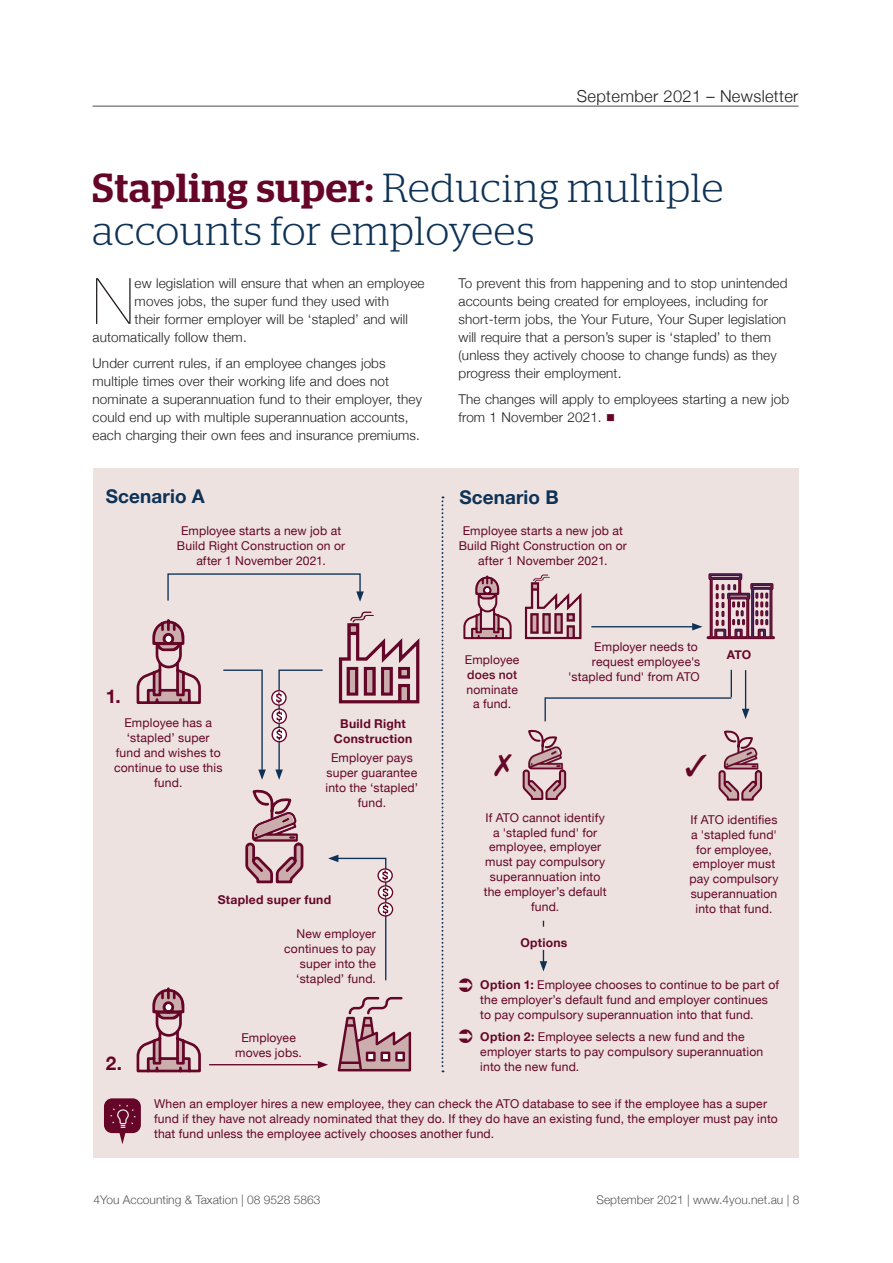
<style>
.page{position:relative;width:893px;height:1263px;background:#fff}
.page>*{position:absolute;margin:0;border:0;box-sizing:border-box;transform-origin:0 0}
.t1{font:200 63.9px "Helvetica Neue";color:#231f20}
.t2{font:300 40.5px/42.8px "Stag";letter-spacing:.015em;color:#0e3256}
.t3{font:700 18.9px "Helvetica Neue";letter-spacing:.005em;color:#0e3256}
.t4{font:700 18.9px "Helvetica Neue";color:#650628}
.t5{font:300 16.5px "Helvetica Neue";letter-spacing:.02em;color:#231f20}
.t6{font:300 13.5px/18px "Helvetica Neue";letter-spacing:.01em;color:#231f20}
.t7{font:12.15px/14.9px "Helvetica Neue";letter-spacing:.015em;color:#650628;text-align:center}
.t8{font:700 12.15px/14.9px "Helvetica Neue";letter-spacing:.025em;color:#650628;text-align:center}
.t9{font:500 12.15px "Helvetica Neue";letter-spacing:.015em;color:#650628}
.t10{font:300 12px "Helvetica Neue";color:#57585a}
.s1{font-weight:500;color:#650628}
.s2{color:#650628}
.s3{font-weight:700}
</style>
<div class="page">
<hr style="left:93px;top:106px;width:705px;height:1px;background:#231f20">
<div style="left:93px;top:468px;width:705px;height:690px;background:#ede2e0"></div>
<svg style="left:378px;top:869px;width:14px;height:13px"></svg>
<div style="left:377px;top:868px;width:16px;height:15px;border:1px solid #650628;border-radius:50%"></div>
<svg style="left:378px;top:886px;width:15px;height:13px"></svg>
<div style="left:378px;top:885px;width:15px;height:15px;border:1px solid #650628;border-radius:50%"></div>
<svg style="left:378px;top:903px;width:15px;height:13px"></svg>
<div style="left:378px;top:902px;width:15px;height:14px;border:1px solid #650628;border-radius:50%"></div>
<svg style="left:328px;top:855px;width:61px;height:126px"></svg>
<svg style="left:136px;top:619px;width:65px;height:85px"></svg>
<svg style="left:136px;top:987px;width:65px;height:86px"></svg>
<svg style="left:245px;top:789px;width:59px;height:95px"></svg>
<svg style="left:167px;top:573px;width:197px;height:29px"></svg>
<svg style="left:272px;top:691px;width:14px;height:14px"></svg>
<div style="left:271px;top:690px;width:16px;height:16px;border:1px solid #650628;border-radius:50%"></div>
<div style="left:272px;top:708px;width:15px;height:16px;border:1px solid #650628;border-radius:50%"></div>
<div style="left:272px;top:727px;width:15px;height:15px;border:1px solid #650628;border-radius:50%"></div>
<svg style="left:275px;top:669px;width:46px;height:111px"></svg>
<svg style="left:533px;top:575px;width:17px;height:5px"></svg>
<img style="left:524px;top:580px;width:58px;height:60px">
<svg style="left:463px;top:575px;width:49px;height:65px"></svg>
<svg style="left:338px;top:997px;width:73px;height:74px"></svg>
<svg style="left:223px;top:669px;width:43px;height:111px"></svg>
<svg style="left:441px;top:496px;width:2px;height:576px"></svg>
<hr style="left:209px;top:1064px;width:111px;height:1px;background:#650628">
<svg style="left:318px;top:1061px;width:10px;height:7px"></svg>
<hr style="left:591px;top:626px;width:103px;height:1px;background:#0e3256">
<svg style="left:718px;top:730px;width:45px;height:71px"></svg>
<svg style="left:522px;top:729px;width:45px;height:71px"></svg>
<hr style="left:745px;top:670px;width:1px;height:41px;background:#0e3256">
<svg style="left:742px;top:709px;width:7px;height:10px"></svg>
<svg style="left:540px;top:950px;width:7px;height:21px"></svg>
<svg style="left:731px;top:670px;width:1px;height:27px"></svg>
<hr style="left:545px;top:697px;width:186px;height:2px;background:#0e3256">
<hr style="left:544px;top:697px;width:2px;height:24px;background:#0e3256">
<svg style="left:692px;top:573px;width:83px;height:67px"></svg>
<svg style="left:350px;top:612px;width:24px;height:8px"></svg>
<img style="left:321px;top:620px;width:99px;height:84px">
<svg style="left:104px;top:1098px;width:37px;height:46px"></svg>
<img style="left:108px;top:1102px;width:28px;height:28px;border-radius:14px">
<h3 class="t5" style="left:577px;top:83px;width:223px">September 2021 – Newsletter</h3>
<h2 class="t2" style="left:93px;top:166px;width:632px"><span class="s1">Stapling super:</span> Reducing multiple accounts for employees</h2>
<h1 class="t1" style="left:93px;top:252px;width:43px">N</h1>
<p class="t6" style="left:135px;top:273px;width:291px">ew legislation will ensure that when an employee</p>
<p class="t6" style="left:459px;top:273px;width:330px">To prevent this from happening and to stop unintended accounts being created for employees, including for short-term jobs, the Your Future, Your Super legislation will require that a person’s super is ‘stapled’ to them (unless they actively choose to change funds) as they progress their employment.</p>
<p class="t6" style="left:459px;top:389px;width:332px">The changes will apply to employees starting a new job from 1 November 2021. <span class="s2">■</span></p>
<p class="t6" style="left:135px;top:291px;width:256px">moves jobs, the super fund they used with</p>
<p class="t6" style="left:135px;top:309px;width:275px">their former employer will be ‘stapled’ and will</p>
<p class="t6" style="left:93px;top:327px;width:156px">automatically follow them.</p>
<p class="t6" style="left:93px;top:354px;width:331px">Under current rules, if an employee changes jobs multiple times over their working life and does not nominate a superannuation fund to their employer, they could end up with multiple superannuation accounts, each charging their own fees and insurance premiums.</p>
<h3 class="t3" style="left:106px;top:481px;width:100px">Scenario A</h3>
<p class="t7" style="left:177px;top:524px;width:170px">Employee starts a new job at<br>Build Right Construction on or after 1 November 2021.</p>
<h3 class="t4" style="left:106px;top:681px;width:17px">1.</h3>
<p class="t7" style="left:114px;top:716px;width:110px">Employee has a ‘stapled’ super fund and wishes to continue to use this fund.</p>
<p class="t8" style="left:334px;top:716px;width:80px">Build Right<br>Construction</p>
<p class="t7" style="left:326px;top:751px;width:94px">Employer pays super guarantee into the ‘stapled’ fund.</p>
<p class="t8" style="left:218px;top:893px;width:115px">Stapled super fund</p>
<h3 class="t4" style="left:106px;top:1048px;width:18px">2.</h3>
<p class="t7" style="left:284px;top:927px;width:93px;text-align:right">New employer continues to pay super into the ‘stapled’ fund.</p>
<p class="t7" style="left:235px;top:1031px;width:68px">Employee moves jobs.</p>
<h3 class="t3" style="left:459px;top:483px;width:101px">Scenario B</h3>
<p class="t7" style="left:459px;top:524px;width:170px">Employee starts a new job at<br>Build Right Construction on or after 1 November 2021.</p>
<p class="t7" style="left:465px;top:653px;width:56px">Employee</p>
<p class="t9" style="left:467px;top:665px;width:52px">does not</p>
<p class="t7" style="left:466px;top:682px;width:53px">nominate a fund.</p>
<p class="t7" style="left:568px;top:640px;width:134px;text-align:right">Employer needs to request employee's 'stapled fund' from ATO</p>
<p class="t8" style="left:727px;top:648px;width:26px">ATO</p>
<p class="t7" style="left:484px;top:811px;width:124px">If ATO cannot identify a 'stapled fund' for employee, employer must pay compulsory superannuation into the employer’s default fund.</p>
<p class="t8" style="left:520px;top:935px;width:49px">Options</p>
<p class="t7" style="left:689px;top:813px;width:91px">If ATO identifies a 'stapled fund' for employee, employer must pay compulsory superannuation into that fund.</p>
<p class="t7" style="left:480px;top:978px;width:300px;text-align:left"><span class="s3">Option 1:</span> Employee chooses to continue to be part of the employer’s default fund and employer continues to pay compulsory superannuation into that fund.</p>
<p class="t7" style="left:480px;top:1030px;width:284px;text-align:left"><span class="s3">Option 2:</span> Employee selects a new fund and the employer starts to pay compulsory superannuation into the new fund.</p>
<p class="t7" style="left:154px;top:1097px;width:625px;text-align:left">When an employer hires a new employee, they can check the ATO database to see if the employee has a super fund if they have not already nominated that they do. If they do have an existing fund, the employer must pay into that fund unless the employee actively chooses another fund.</p>
<p class="t10" style="left:94px;top:1190px;width:229px">4You Accounting &amp; Taxation | 08 9528 5863</p>
<p class="t10" style="left:596px;top:1190px;width:204px">September 2021 | www.4you.net.au | 8</p>
</div>
